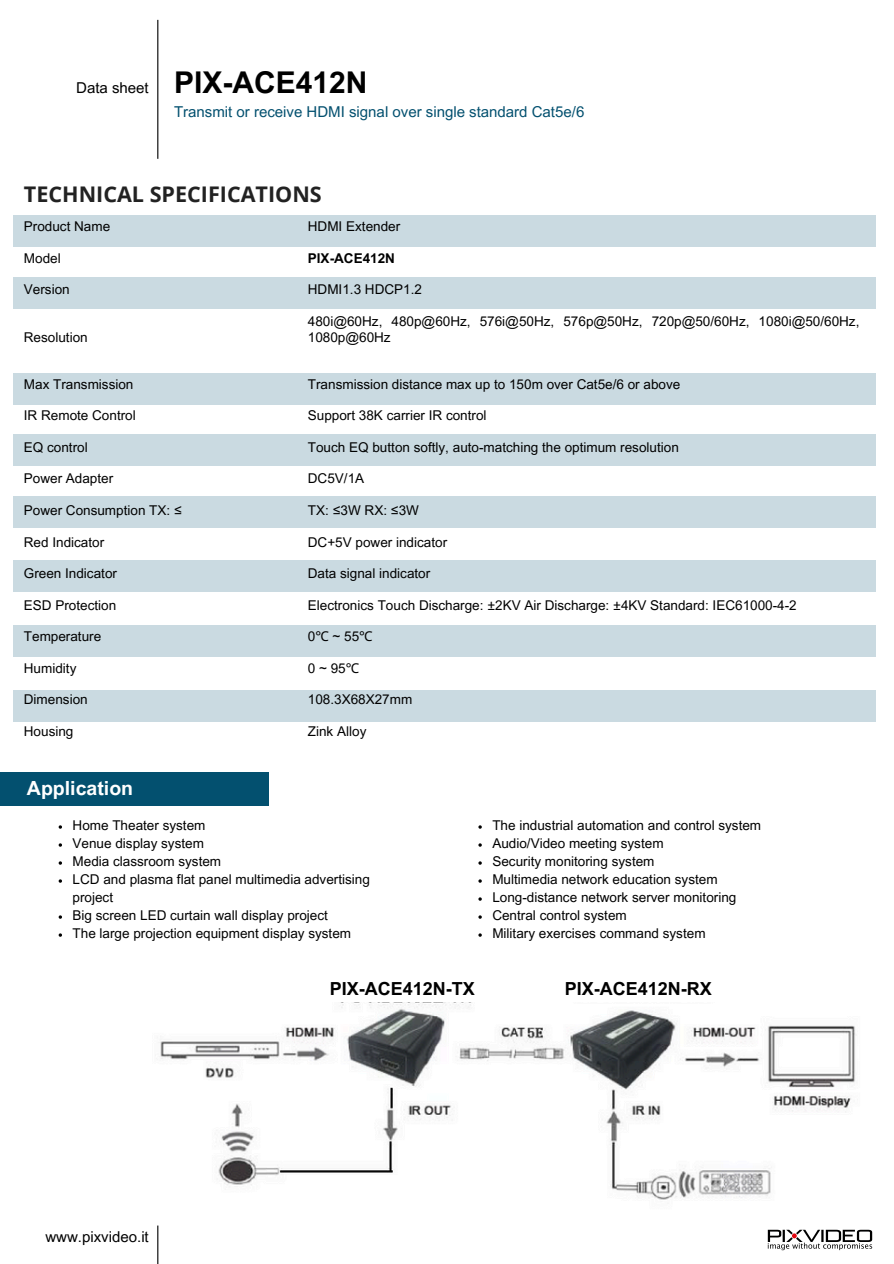
<style>
.page{position:relative;width:894px;height:1264px;background:#fff}
.page>*{position:absolute;margin:0;border:0;box-sizing:border-box;transform-origin:0 0}
.t1{font:700 30px "Arial MT Pro";color:#000}
.t2{font:700 21.6px "Open Sans";color:#222}
.t3{font:700 19.5px "Arial MT Pro";color:#fff}
.t4{font:700 18px "Arial MT Pro";color:#000}
.t5{font:15px "Arial MT Pro";color:#03506f}
.t6{font:15px "Arial MT Pro";color:#000}
.t7{font:13.5px/18px "Arial MT Pro";color:#000}
.t8{font:700 13.5px "Arial MT Pro";color:#000}
.s1{font-family:"Noto Sans"}
</style>
<div class="page">
<hr style="left:157px;top:20px;width:1px;height:139px;background:#000">
<div style="left:0;top:772px;width:268px;height:34px;background:#03506f"></div>
<img style="left:160px;top:1002px;width:696px;height:198px">
<hr style="left:157px;top:1225px;width:1px;height:38px;background:#000">
<div style="left:13px;top:215px;width:862px;height:32px;background:#cadae1"></div>
<div style="left:13px;top:277px;width:862px;height:31px;background:#cadae1"></div>
<div style="left:13px;top:373px;width:862px;height:31px;background:#cadae1"></div>
<div style="left:13px;top:434px;width:862px;height:32px;background:#cadae1"></div>
<div style="left:13px;top:496px;width:862px;height:32px;background:#cadae1"></div>
<div style="left:14px;top:560px;width:861px;height:32px;background:#cadae1"></div>
<div style="left:14px;top:625px;width:861px;height:31px;background:#cadae1"></div>
<div style="left:14px;top:689px;width:861px;height:32px;background:#cadae1"></div>
<img style="left:767px;top:1229px;width:105px;height:22px">
<h1 class="t6" style="left:76px;top:82px;width:74px">Data sheet</h1>
<p class="t1" style="left:174px;top:71px;width:195px">PIX-ACE412N</p>
<p class="t5" style="left:174px;top:106px;width:411px">Transmit or receive HDMI signal over single standard Cat5e/6</p>
<p class="t2" style="left:24px;top:179px;width:299px">TECHNICAL SPECIFICATIONS</p>
<h5 class="t7" style="left:24px;top:219px;width:88px">Product Name</h5>
<h6 class="t7" style="left:24px;top:251px;width:38px">Model</h6>
<p class="t7" style="left:24px;top:282px;width:47px">Version</p>
<p class="t7" style="left:24px;top:329px;width:65px">Resolution</p>
<p class="t7" style="left:24px;top:377px;width:111px">Max Transmission</p>
<p class="t7" style="left:24px;top:408px;width:113px">IR Remote Control</p>
<h6 class="t7" style="left:24px;top:440px;width:65px">EQ control</h6>
<h6 class="t7" style="left:24px;top:471px;width:91px">Power Adapter</h6>
<p class="t7" style="left:24px;top:503px;width:159px">Power Consumption TX: ≤</p>
<p class="t7" style="left:24px;top:534px;width:82px">Red Indicator</p>
<p class="t7" style="left:24px;top:566px;width:95px">Green Indicator</p>
<p class="t7" style="left:24px;top:597px;width:94px">ESD Protection</p>
<p class="t7" style="left:24px;top:629px;width:79px">Temperature</p>
<p class="t7" style="left:24px;top:660px;width:54px">Humidity</p>
<p class="t7" style="left:24px;top:692px;width:65px">Dimension</p>
<p class="t7" style="left:24px;top:723px;width:51px">Housing</p>
<p class="t3" style="left:27px;top:780px;width:108px">Application</p>
<p class="t7" style="left:308px;top:219px;width:94px">HDMI Extender</p>
<p class="t8" style="left:308px;top:253px;width:89px">PIX-ACE412N</p>
<p class="t7" style="left:308px;top:282px;width:116px">HDMI1.3 HDCP1.2</p>
<p class="t7" style="left:308px;top:315px;width:553px;line-height:15.8px">480i@60Hz, 480p@60Hz, 576i@50Hz, 576p@50Hz, 720p@50/60Hz, 1080i@50/60Hz,<br>1080p@60Hz</p>
<p class="t7" style="left:308px;top:377px;width:374px">Transmission distance max up to 150m over Cat5e/6 or above</p>
<p class="t7" style="left:308px;top:408px;width:180px">Support 38K carrier IR control</p>
<p class="t7" style="left:308px;top:440px;width:372px">Touch EQ button softly, auto-matching the optimum resolution</p>
<p class="t7" style="left:308px;top:471px;width:58px">DC5V/1A</p>
<p class="t7" style="left:308px;top:503px;width:113px">TX: ≤3W RX: ≤3W</p>
<p class="t7" style="left:308px;top:534px;width:141px">DC+5V power indicator</p>
<p class="t7" style="left:308px;top:566px;width:124px">Data signal indicator</p>
<p class="t7" style="left:308px;top:597px;width:490px">Electronics Touch Discharge: ±2KV Air Discharge: ±4KV Standard: IEC61000-4-2</p>
<p class="t7" style="left:308px;top:629px;width:66px">0<span class="s1">℃</span> ~ 55<span class="s1">℃</span></p>
<p class="t7" style="left:308px;top:660px;width:53px">0 ~ 95<span class="s1">℃</span></p>
<p class="t7" style="left:308px;top:692px;width:106px">108.3X68X27mm</p>
<p class="t7" style="left:308px;top:723px;width:60px">Zink Alloy</p>
<p class="t7" style="left:73px;top:817px;width:134px">Home Theater system</p>
<h2 class="t7" style="left:73px;top:835px;width:133px">Venue display system</h2>
<p class="t7" style="left:73px;top:853px;width:150px">Media classroom system</p>
<p class="t7" style="left:73px;top:871px;width:299px">LCD and plasma flat panel multimedia advertising project</p>
<p class="t7" style="left:73px;top:907px;width:257px">Big screen LED curtain wall display project</p>
<p class="t7" style="left:73px;top:925px;width:280px">The large projection equipment display system</p>
<p class="t7" style="left:492px;top:817px;width:270px">The industrial automation and control system</p>
<p class="t7" style="left:492px;top:835px;width:173px">Audio/Video meeting system</p>
<p class="t7" style="left:492px;top:853px;width:164px">Security monitoring system</p>
<p class="t7" style="left:492px;top:871px;width:227px">Multimedia network education system</p>
<p class="t7" style="left:492px;top:889px;width:245px">Long-distance network server monitoring</p>
<p class="t7" style="left:492px;top:907px;width:136px">Central control system</p>
<p class="t7" style="left:492px;top:925px;width:215px">Military exercises command system</p>
<p class="t6" style="left:45px;top:1230px;width:105px">www.pixvideo.it</p>
<p class="t4" style="left:330px;top:982px;width:146px">PIX-ACE412N-TX</p>
<p class="t4" style="left:564px;top:982px;width:148px">PIX-ACE412N-RX</p>
</div>
